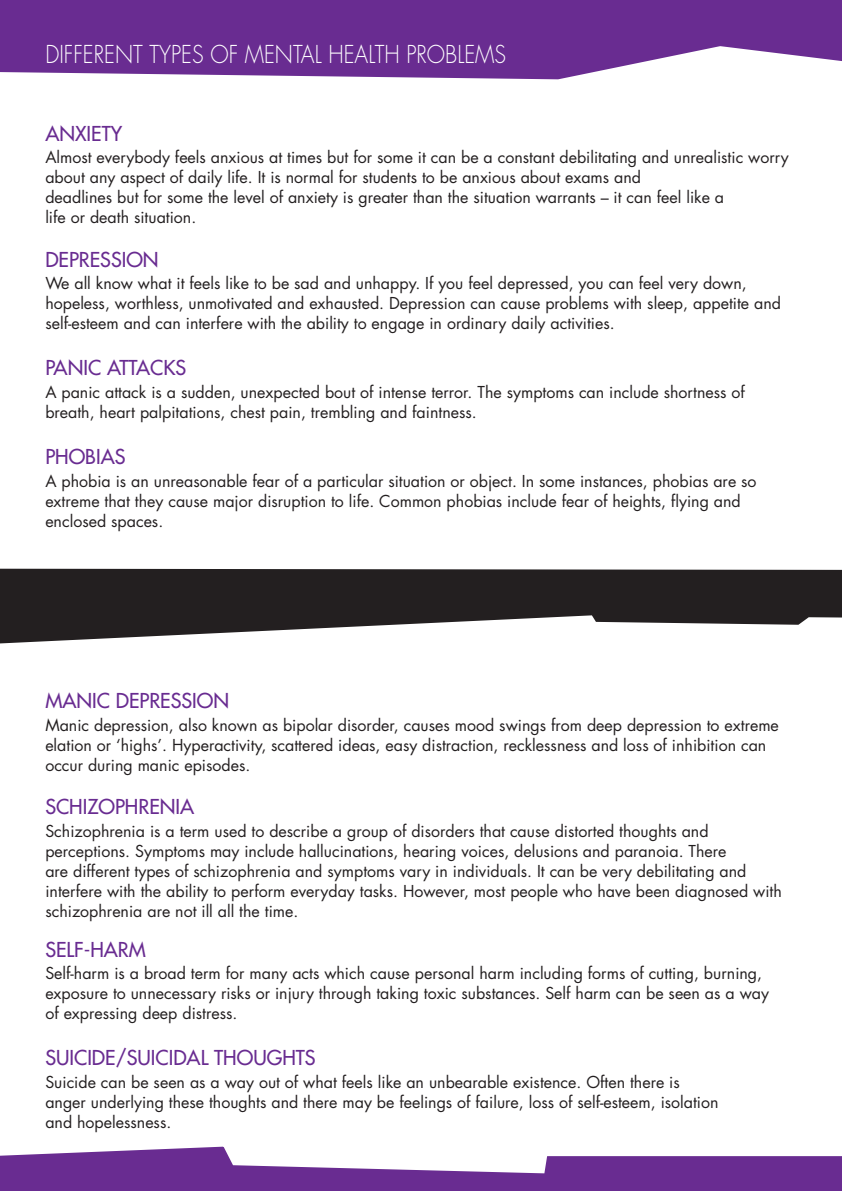
<style>
.page{position:relative;width:842px;height:1191px;background:#fff}
.page>*{position:absolute;margin:0;border:0;box-sizing:border-box;transform-origin:0 0}
.t1{font:300 24px "Futura";color:#fff;scale:.89 1}
.t2{font:20px "Futura";color:#692c91}
.t3{font:16px/20px "Futura";color:#231f20}
</style>
<div class="page">
<svg style="left:0;top:0;width:842px;height:79px;fill:#692c91"></svg>
<svg style="left:0;top:1146px;width:842px;height:45px"></svg>
<svg style="left:0;top:568px;width:842px;height:75px;fill:#231f20"></svg>
<p class="t1" style="left:45px;top:40px;width:519px">DIFFERENT TYPES OF MENTAL HEALTH PROBLEMS</p>
<p class="t2" style="left:45px;top:121px;width:78px">ANXIETY</p>
<p class="t3" style="left:45px;top:148px;width:745px">Almost everybody feels anxious at times but for some it can be a constant debilitating and unrealistic worry about any aspect of daily life. It is normal for students to be anxious about exams and<br>deadlines but for some the level of anxiety is greater than the situation warrants – it can feel like a<br>life or death situation.</p>
<p class="t2" style="left:45px;top:247px;width:115px">DEPRESSION</p>
<p class="t3" style="left:45px;top:274px;width:737px">We all know what it feels like to be sad and unhappy. If you feel depressed, you can feel very down, hopeless, worthless, unmotivated and exhausted. Depression can cause problems with sleep, appetite and self-esteem and can interfere with the ability to engage in ordinary daily activities.</p>
<p class="t2" style="left:45px;top:355px;width:142px">PANIC ATTACKS</p>
<p class="t3" style="left:45px;top:382px;width:701px">A panic attack is a sudden, unexpected bout of intense terror. The symptoms can include shortness of breath, heart palpitations, chest pain, trembling and faintness.</p>
<p class="t2" style="left:45px;top:444px;width:82px">PHOBIAS</p>
<p class="t3" style="left:45px;top:471px;width:713px">A phobia is an unreasonable fear of a particular situation or object. In some instances, phobias are so extreme that they cause major disruption to life. Common phobias include fear of heights, flying and enclosed spaces.</p>
<p class="t2" style="left:45px;top:688px;width:185px">MANIC DEPRESSION</p>
<p class="t3" style="left:45px;top:715px;width:735px">Manic depression, also known as bipolar disorder, causes mood swings from deep depression to extreme elation or ‘highs’. Hyperactivity, scattered ideas, easy distraction, recklessness and loss of inhibition can occur during manic episodes.</p>
<p class="t2" style="left:45px;top:794px;width:150px">SCHIZOPHRENIA</p>
<p class="t3" style="left:45px;top:821px;width:738px">Schizophrenia is a term used to describe a group of disorders that cause distorted thoughts and perceptions. Symptoms may include hallucinations, hearing voices, delusions and paranoia. There<br>are different types of schizophrenia and symptoms vary in individuals. It can be very debilitating and interfere with the ability to perform everyday tasks. However, most people who have been diagnosed with schizophrenia are not ill all the time.</p>
<p class="t2" style="left:45px;top:936px;width:102px">SELF-HARM</p>
<p class="t3" style="left:45px;top:963px;width:725px">Self-harm is a broad term for many acts which cause personal harm including forms of cutting, burning, exposure to unnecessary risks or injury through taking toxic substances. Self harm can be seen as a way of expressing deep distress.</p>
<p class="t2" style="left:45px;top:1045px;width:272px">SUICIDE/SUICIDAL THOUGHTS</p>
<p class="t3" style="left:45px;top:1072px;width:675px">Suicide can be seen as a way out of what feels like an unbearable existence. Often there is anger underlying these thoughts and there may be feelings of failure, loss of self-esteem, isolation and hopelessness.</p>
</div>
